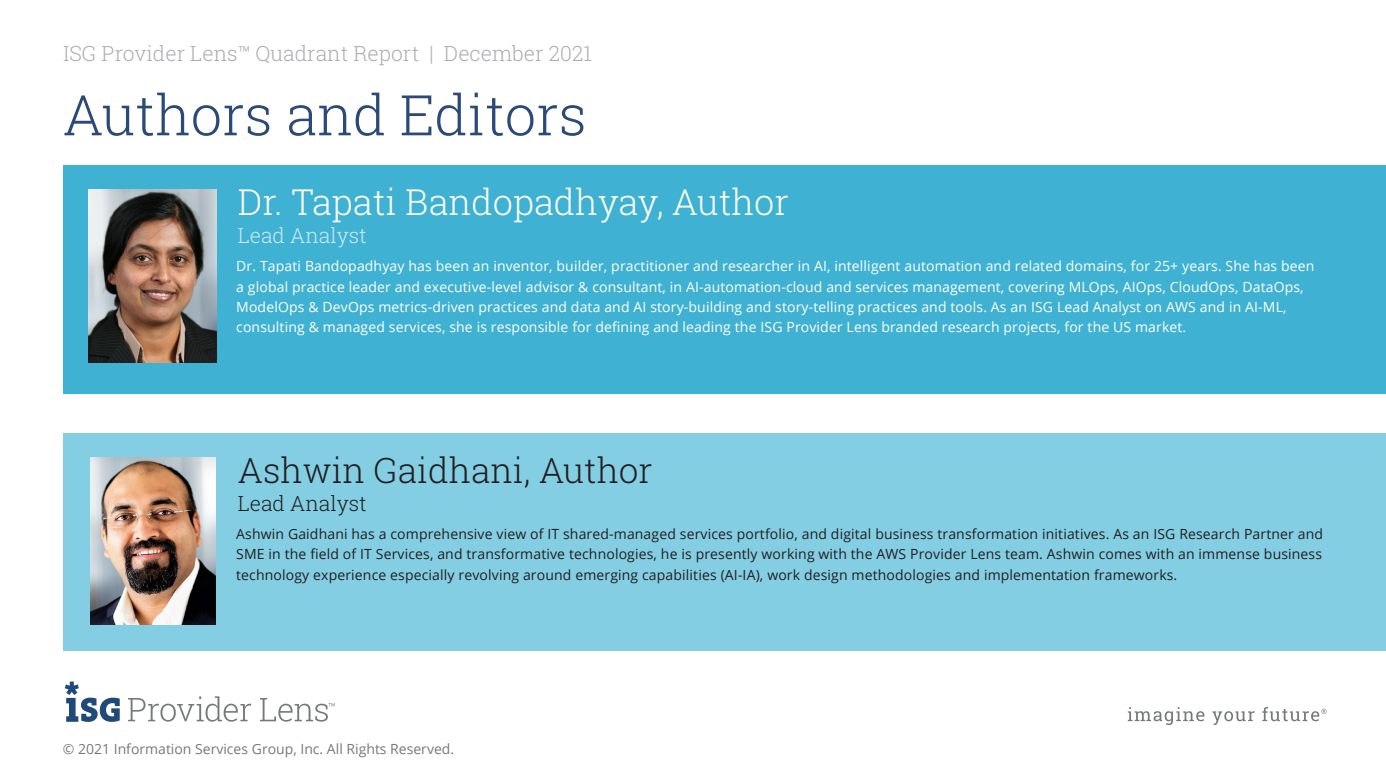
<style>
.page{position:relative;width:1386px;height:780px;background:#fff}
.page>*{position:absolute;margin:0;border:0;box-sizing:border-box;transform-origin:0 0}
.t1{font:300 56px "Roboto Slab";color:#2b4a79}
.t2{font:300 35.88px "Roboto Slab";color:#fff}
.t3{font:300 35px "Roboto Slab";color:#231f20}
.t4{font:300 21px "Roboto Slab";color:#abadb0}
.t5{font:300 21px "Roboto Slab";color:#231f20}
.t6{font:300 21px "Roboto Slab";color:#ccebf4}
._2_Author_Paragraph{font:14px/20.1px "Open Sans";letter-spacing:.01em;color:#fff}
._2_Author_Paragraph-2{font:14px/20.1px "Open Sans";letter-spacing:.01em;color:#231f20;text-align:justify}
.Report_Cover_Title{font:14px "Open Sans";color:#76797a}
</style>
<div class="page">
<svg style="left:128px;top:696px;width:123px;height:25px"></svg>
<svg style="left:260px;top:698px;width:75px;height:23px"></svg>
<svg style="left:65px;top:681px;width:55px;height:41px"></svg>
<svg style="left:1128px;top:707px;width:76px;height:18px"></svg>
<svg style="left:1212px;top:711px;width:42px;height:14px"></svg>
<svg style="left:1262px;top:707px;width:64px;height:14px"></svg>
<div style="left:63px;top:433px;width:1323px;height:218px;background:#84cee3"></div>
<img style="left:91px;top:457px;width:125px;height:167px">
<div style="left:63px;top:166px;width:1323px;height:228px;background:#3fb1d2"></div>
<img style="left:88px;top:189px;width:129px;height:173px">
<p class="t4" style="left:63px;top:39px;width:530px">ISG Provider Lens™ Quadrant Report | December 2021</p>
<p class="t1" style="left:63px;top:77px;width:525px">Authors and Editors</p>
<p class="t2" style="left:238px;top:177px;width:553px">Dr. Tapati Bandopadhyay, Author</p>
<p class="t6" style="left:238px;top:221px;width:131px">Lead Analyst</p>
<p class="_2_Author_Paragraph" style="left:236px;top:256px;width:1080px">Dr. Tapati Bandopadhyay has been an inventor, builder, practitioner and researcher in AI, intelligent automation and related domains, for 25+ years. She has been a global practice leader and executive-level advisor &amp; consultant, in AI-automation-cloud and services management, covering MLOps, AIOps, CloudOps, DataOps, ModelOps &amp; DevOps metrics-driven practices and data and AI story-building and story-telling practices and tools. As an ISG Lead Analyst on AWS and in AI-ML, consulting &amp; managed services, she is responsible for defining and leading the ISG Provider Lens branded research projects, for the US market.</p>
<p class="t3" style="left:238px;top:446px;width:416px">Ashwin Gaidhani, Author</p>
<p class="t5" style="left:238px;top:489px;width:131px">Lead Analyst</p>
<p class="_2_Author_Paragraph-2" style="left:236px;top:524px;width:1088px">Ashwin Gaidhani has a comprehensive view of IT shared-managed services portfolio, and digital business transformation initiatives. As an ISG Research Partner and SME in the field of IT Services, and transformative technologies, he is presently working with the AWS Provider Lens team. Ashwin comes with an immense business technology experience especially revolving around emerging capabilities (AI-IA), work design methodologies and implementation frameworks.</p>
<p class="Report_Cover_Title" style="left:63px;top:739px;width:393px">© 2021 Information Services Group, Inc. All Rights Reserved.</p>
</div>
